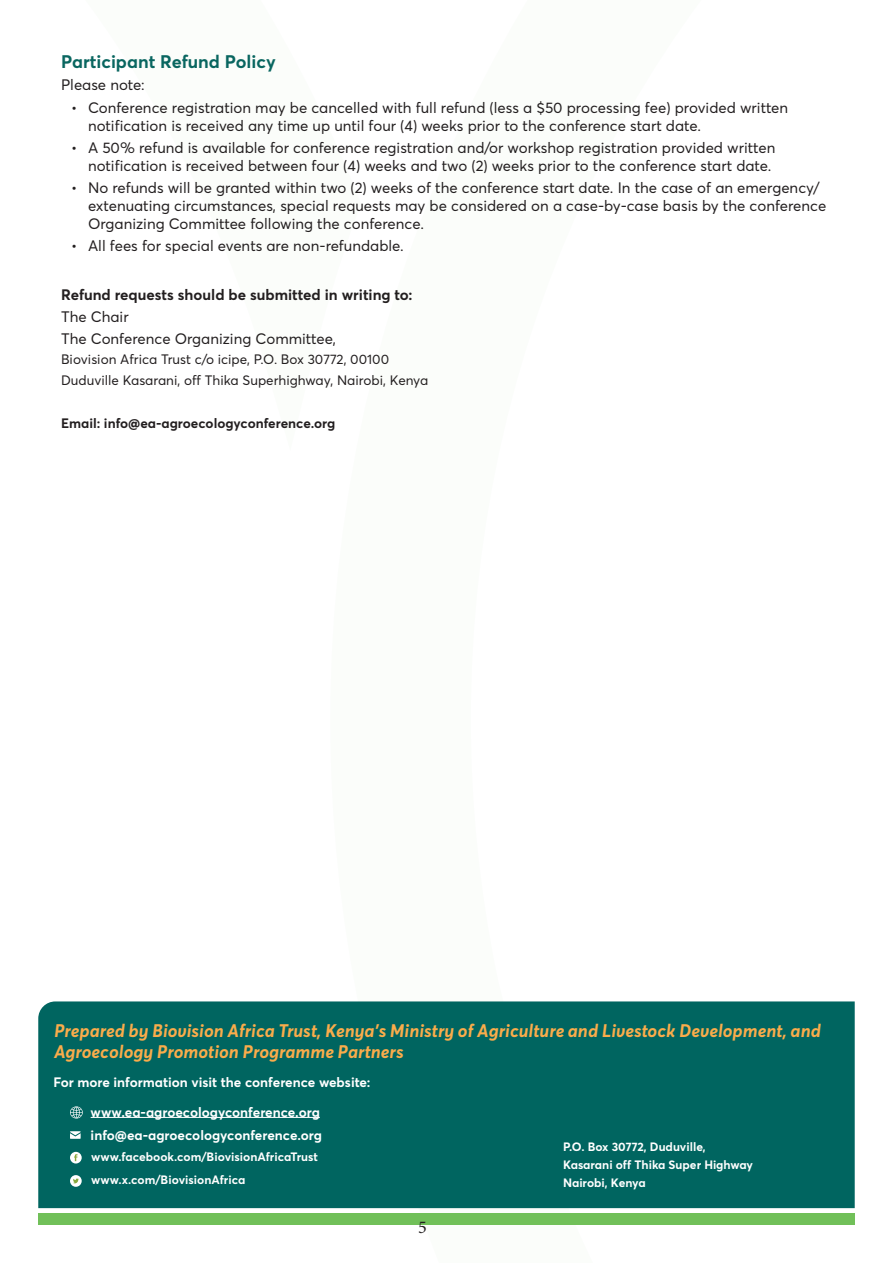
<style>
.page{position:relative;width:893px;height:1263px;background:#fff}
.page>*{position:absolute;margin:0;border:0;box-sizing:border-box;transform-origin:0 0}
.t1{font:italic 700 18px/21.6px "Averta";color:#faac4b}
.t2{font:700 18px "Averta";color:#096660}
.t3{font:18px "Minion Pro";color:#231f20}
.t4{font:15px/18px "Averta";color:#231f20}
.t5{font:700 15px "Averta";color:#231f20}
.t6{font:700 13.5px "Averta";color:#fff}
.t7{font:13.5px "Averta";color:#231f20}
.t8{font:700 13.5px "Averta";color:#231f20}
.t9{font:700 12px "Averta";color:#fff}
</style>
<div class="page">
<div style="left:38px;top:1001px;width:817px;height:207px;background:#006560"></div>
<div style="left:38px;top:1213px;width:817px;height:12px;background:#71c059"></div>
<div style="left:70px;top:1152px;width:12px;height:11px;background:#fff;border-radius:6px"></div>
<svg style="left:74px;top:1154px;width:4px;height:7px"></svg>
<svg style="left:70px;top:1131px;width:11px;height:8px"></svg>
<svg style="left:70px;top:1175px;width:12px;height:12px"></svg>
<svg style="left:73px;top:1178px;width:6px;height:5px"></svg>
<hr style="left:91px;top:1117px;width:229px;height:1px;background:#fff">
<svg style="left:70px;top:1106px;width:13px;height:12px"></svg>
<p class="t2" style="left:61px;top:50px;width:216px">Participant Refund Policy</p>
<p class="t4" style="left:61px;top:76px;width:85px">Please note:</p>
<p class="t4" style="left:88px;top:98px;width:702px;text-indent:-17px">• Conference registration may be cancelled with full refund (less a $50 processing fee) provided written notification is received any time up until four (4) weeks prior to the conference start date.</p>
<p class="t4" style="left:71px;top:138px;width:706px;text-align:right">• A 50% refund is available for conference registration and/or workshop registration provided written notification is received between four (4) weeks and two (2) weeks prior to the conference start date.</p>
<p class="t4" style="left:88px;top:179px;width:740px;text-indent:-17px">• No refunds will be granted within two (2) weeks of the conference start date. In the case of an emergency/ extenuating circumstances, special requests may be considered on a case-by-case basis by the conference<br>Organizing Committee following the conference.</p>
<p class="t4" style="left:71px;top:237px;width:334px">• All fees for special events are non-refundable.</p>
<p class="t5" style="left:61px;top:285px;width:353px">Refund requests should be submitted in writing to:</p>
<p class="t4" style="left:61px;top:307px;width:69px">The Chair</p>
<p class="t4" style="left:61px;top:330px;width:276px">The Conference Organizing Committee,</p>
<p class="t7" style="left:61px;top:351px;width:330px">Biovision Africa Trust c/o icipe, P.O. Box 30772, 00100</p>
<p class="t7" style="left:61px;top:372px;width:369px">Duduville Kasarani, off Thika Superhighway, Nairobi, Kenya</p>
<p class="t8" style="left:61px;top:414px;width:276px">Email: info@ea-agroecologyconference.org</p>
<p class="t1" style="left:54px;top:1020px;width:768px">Prepared by Biovision Africa Trust, Kenya’s Ministry of Agriculture and Livestock Development, and<br>Agroecology Promotion Programme Partners</p>
<p class="t6" style="left:53px;top:1074px;width:319px">For more information visit the conference website:</p>
<p class="t6" style="left:91px;top:1103px;width:231px">www.ea-agroecologyconference.org</p>
<p class="t6" style="left:91px;top:1127px;width:233px">info@ea-agroecologyconference.org</p>
<p class="t9" style="left:91px;top:1172px;width:156px">www.x.com/BiovisionAfrica</p>
<p class="t9" style="left:91px;top:1149px;width:228px">www.facebook.com/BiovisionAfricaTrust</p>
<p class="t3" style="left:418px;top:1215px;width:10px">5</p>
<p class="t9" style="left:563px;top:1139px;width:144px">P.O. Box 30772, Duduville,</p>
<p class="t9" style="left:563px;top:1157px;width:192px">Kasarani off Thika Super Highway</p>
<p class="t9" style="left:563px;top:1175px;width:84px">Nairobi, Kenya</p>
</div>
